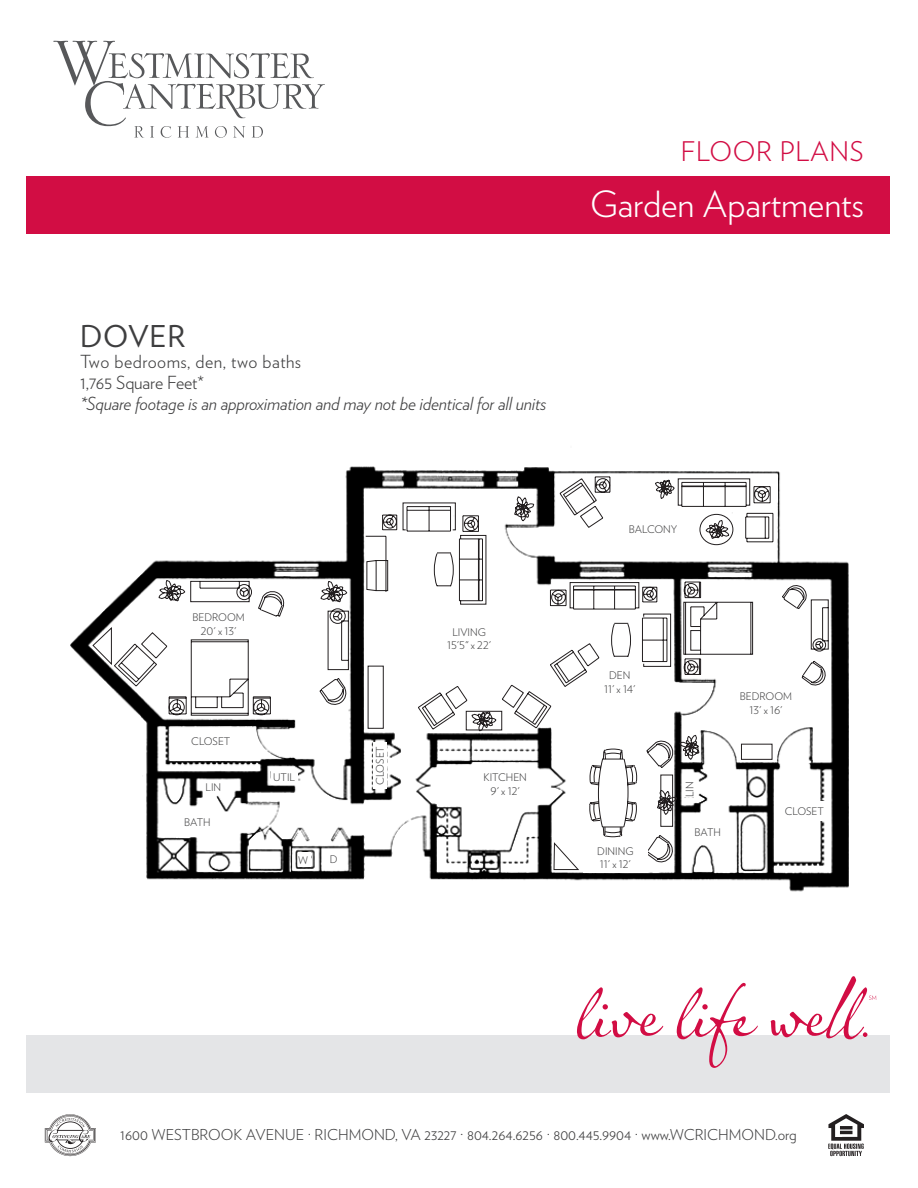
<style>
.page{position:relative;width:918px;height:1188px;background:#fff}
.page>*{position:absolute;margin:0;border:0;box-sizing:border-box;transform-origin:0 0}
.t1{font:300 36px "Verlag";letter-spacing:-.005em;color:#fff}
.t2{font:30px "Verlag";letter-spacing:.025em;color:#3e3e3f}
.t3{font:300 27px "Verlag";letter-spacing:.025em;color:#d20d44}
.t4{font:italic 300 18px "Verlag";letter-spacing:-.01em;color:#3e3e3f}
.t5{font:300 18px "Verlag";letter-spacing:.025em;color:#3e3e3f}
.t6{font:300 18px "Verlag";letter-spacing:-.01em;color:#3e3e3f}
.t7{font:300 15px "Verlag";color:#3e3e3f}
.t8{font:300 10.5px "Verlag";color:#3e3e3f}
</style>
<div class="page">
<img style="left:70px;top:466px;width:779px;height:426px">
<div style="left:715px;top:622px;width:100px;height:55px;background:#fff"></div>
<div style="left:188px;top:631px;width:100px;height:55px;background:#fff"></div>
<div style="left:187px;top:736px;width:48px;height:22px;background:#fff"></div>
<div style="left:178px;top:813px;width:39px;height:18px;background:#fff"></div>
<div style="left:271px;top:769px;width:27px;height:16px;background:#fff"></div>
<div style="left:206px;top:780px;width:24px;height:13px;background:#fff"></div>
<div style="left:298px;top:852px;width:13px;height:15px;background:#fff"></div>
<div style="left:373px;top:742px;width:13px;height:47px;background:#fff"></div>
<div style="left:330px;top:851px;width:13px;height:17px;background:#fff"></div>
<div style="left:780px;top:802px;width:49px;height:19px;background:#fff"></div>
<svg style="left:328px;top:608px;width:21px;height:62px"></svg>
<svg style="left:92px;top:626px;width:179px;height:90px"></svg>
<svg style="left:158px;top:580px;width:94px;height:22px"></svg>
<svg style="left:258px;top:590px;width:27px;height:27px"></svg>
<svg style="left:319px;top:678px;width:28px;height:28px"></svg>
<svg style="left:320px;top:581px;width:28px;height:21px"></svg>
<svg style="left:365px;top:536px;width:23px;height:56px"></svg>
<div style="left:368px;top:666px;width:16px;height:63px;border:1px solid #231f20"></div>
<svg style="left:382px;top:515px;width:15px;height:15px"></svg>
<svg style="left:801px;top:661px;width:26px;height:25px"></svg>
<svg style="left:782px;top:584px;width:47px;height:68px"></svg>
<svg style="left:403px;top:476px;width:371px;height:397px"></svg>
<div style="left:726px;top:689px;width:80px;height:27px;background:#fff"></div>
<div style="left:421px;top:624px;width:96px;height:40px;background:#fff"></div>
<div style="left:476px;top:771px;width:58px;height:38px;background:#fff"></div>
<div style="left:185px;top:613px;width:67px;height:22px;background:#fff"></div>
<div style="left:628px;top:523px;width:51px;height:24px;background:#fff"></div>
<div style="left:597px;top:671px;width:45px;height:22px;background:#fff"></div>
<div style="left:583px;top:846px;width:65px;height:27px;background:#fff"></div>
<svg style="left:54px;top:41px;width:271px;height:97px"></svg>
<img style="left:45px;top:1114px;width:51px;height:43px">
<img style="left:829px;top:1114px;width:35px;height:43px">
<div style="left:26px;top:1035px;width:864px;height:57px;background:#e4e5e7"></div>
<div style="left:26px;top:176px;width:864px;height:57px;background:#d20d44"></div>
<svg style="left:577px;top:987px;width:86px;height:52px"></svg>
<svg style="left:676px;top:983px;width:82px;height:85px"></svg>
<svg style="left:771px;top:976px;width:105px;height:63px"></svg>
<p class="t2" style="left:80px;top:314px;width:107px">DOVER</p>
<p class="t5" style="left:80px;top:348px;width:223px">Two bedrooms, den, two baths</p>
<p class="t6" style="left:80px;top:369px;width:125px">1,765 Square Feet*</p>
<p class="t4" style="left:80px;top:390px;width:468px">*Square footage is an approximation and may not be identical for all units</p>
<p class="t8" style="left:193px;top:610px;width:54px">BEDROOM</p>
<p class="t8" style="left:201px;top:623px;width:37px">20' x 13'</p>
<p class="t8" style="left:191px;top:734px;width:41px">CLOSET</p>
<p class="t8" style="left:206px;top:779px;width:17px">LIN</p>
<p class="t8" style="left:184px;top:815px;width:28px">BATH</p>
<p class="t8" style="left:273px;top:770px;width:23px">UTIL</p>
<p class="t8" style="left:298px;top:852px;width:11px">W</p>
<p class="t8" style="left:330px;top:852px;width:9px">D</p>
<p class="t8" style="left:372px;top:785px;width:41px;rotate:-90deg">CLOSET</p>
<p class="t8" style="left:452px;top:624px;width:35px">LIVING</p>
<p class="t8" style="left:447px;top:638px;width:46px">15'5" x 22'</p>
<p class="t8" style="left:484px;top:770px;width:45px">KITCHEN</p>
<p class="t8" style="left:491px;top:783px;width:31px">9' x 12'</p>
<h3 class="t3" style="left:681px;top:131px;width:184px">FLOOR PLANS</h3>
<h1 class="t1" style="left:590px;top:178px;width:276px">Garden Apartments</h1>
<p class="t8" style="left:629px;top:521px;width:50px">BALCONY</p>
<p class="t8" style="left:609px;top:668px;width:23px">DEN</p>
<p class="t8" style="left:604px;top:681px;width:33px">11' x 14'</p>
<p class="t8" style="left:597px;top:843px;width:38px">DINING</p>
<p class="t8" style="left:600px;top:857px;width:33px">11' x 12'</p>
<p class="t8" style="left:740px;top:689px;width:54px">BEDROOM</p>
<p class="t8" style="left:749px;top:702px;width:35px">13' x 16'</p>
<p class="t8" style="left:682px;top:797px;width:17px;rotate:-90deg">LIN</p>
<p class="t8" style="left:695px;top:825px;width:28px">BATH</p>
<p class="t8" style="left:785px;top:804px;width:41px">CLOSET</p>
<h3 class="t7" style="left:120px;top:1123px;width:678px">1600 WESTBROOK AVENUE · RICHMOND, VA 23227 · 804.264.6256 · 800.445.9904 · www.WCRICHMOND.org</h3>
</div>
